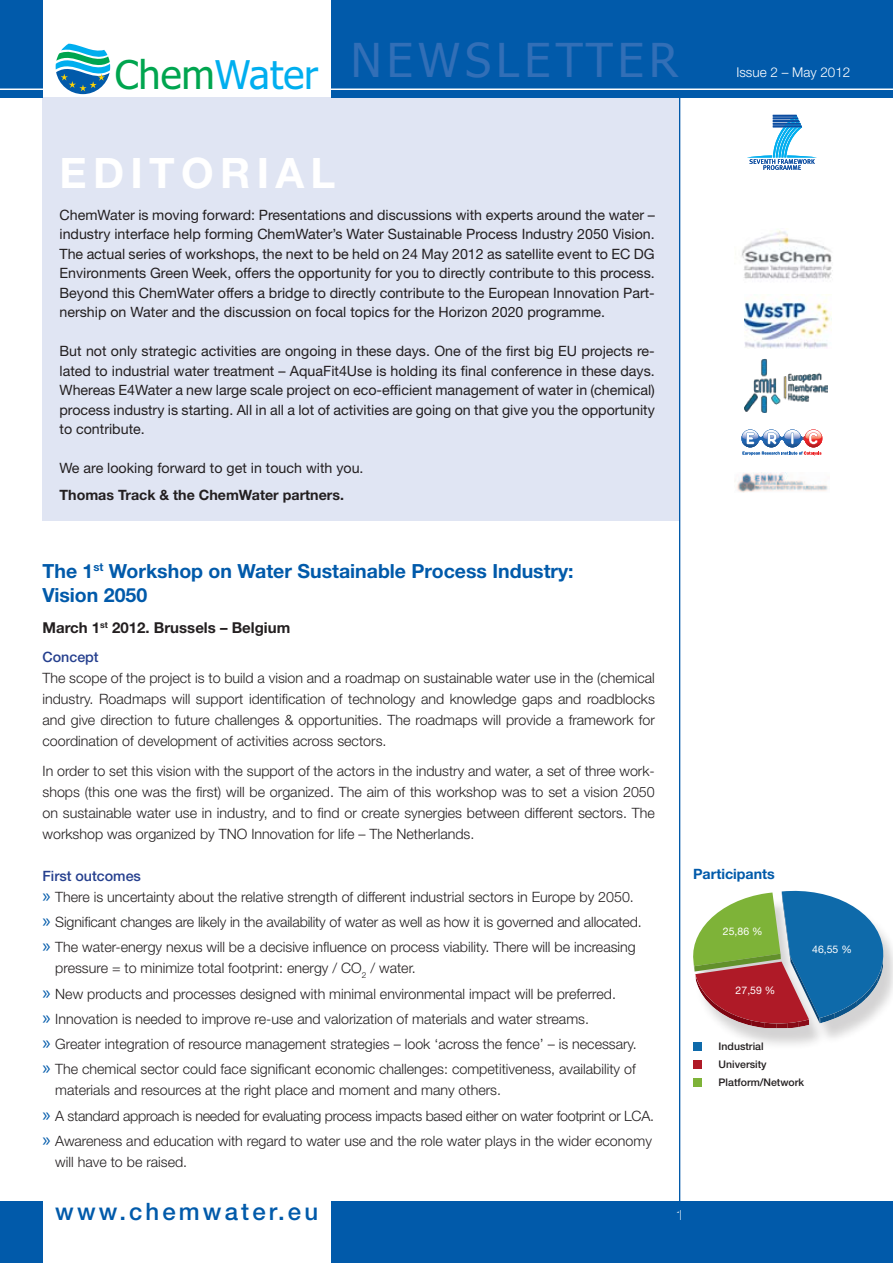
<style>
.page{position:relative;width:893px;height:1263px;background:#fff}
.page>*{position:absolute;margin:0;border:0;box-sizing:border-box;transform-origin:0 0}
.t1{font:46.5px "Tahoma";letter-spacing:.11em;color:#326fb7}
.t2{font:700 42px "Helvetica Neue";letter-spacing:.15em;color:#fff}
.t3{font:39.75px "Tahoma";color:#00aeef}
.t4{font:500 24px "Helvetica Neue";letter-spacing:.13em;color:#015aaa}
.t5{font:700 19.5px/24px "Helvetica Neue";color:#015aaa}
.t6{font:700 15px "Helvetica Neue";color:#231f20}
.t7{font:300 14.25px/21px "Helvetica Neue";color:#231f20}
.t8{font:14.25px/19.5px "Helvetica Neue";color:#231f20;text-align:justify}
.t9{font:700 14.25px "Helvetica Neue";color:#231f20}
.t10{font:700 14.25px "Helvetica Neue";color:#015aaa}
.t11{font:500 14.25px "Helvetica Neue";color:#253f8e}
.t12{font:300 14.25px "Helvetica Neue";color:#fff}
.t13{font:300 13.5px "Helvetica Neue";color:#fff}
.t14{font:500 10.5px/18px "Helvetica Neue";color:#231f20}
.t15{font:10.5px "Helvetica Neue";color:#fff}
.s1{color:#00a54f}
.s2{font-weight:500;color:#253f8e}
.s3{font-family:"Myriad Pro";font-weight:400;font-size:19.5px;color:#015aaa}
</style>
<div class="page">
<div style="left:43px;top:98px;width:637px;height:421px;background:#e0e5f3"></div>
<img style="left:737px;top:473px;width:91px;height:20px">
<div style="left:331px;top:0;width:562px;height:97px;background:#015aaa"></div>
<div style="left:331px;top:1201px;width:562px;height:62px;background:#015aaa"></div>
<div style="left:0;top:0;width:43px;height:97px;background:#015aaa"></div>
<div style="left:0;top:1201px;width:43px;height:62px;background:#015aaa"></div>
<svg style="left:747px;top:115px;width:70px;height:55px"></svg>
<hr style="left:679px;top:97px;width:1px;height:1166px;background:#015aaa">
<svg style="left:741px;top:429px;width:18px;height:18px"></svg>
<svg style="left:742px;top:430px;width:80px;height:25px"></svg>
<img style="left:744px;top:298px;width:87px;height:51px">
<img style="left:741px;top:230px;width:92px;height:49px">
<img style="left:744px;top:359px;width:83px;height:53px">
<hr style="left:0;top:89px;width:893px;height:1px;background:#fff">
<div style="left:693px;top:895px;width:200px;height:155px;background:#231f20;opacity:.2"></div>
<svg style="left:693px;top:890px;width:194px;height:138px"></svg>
<div style="left:693px;top:1042px;width:9px;height:8px;background:#0e6aaa"></div>
<div style="left:693px;top:1060px;width:9px;height:8px;background:#af1a27"></div>
<div style="left:693px;top:1078px;width:9px;height:8px;background:#7eb338"></div>
<svg style="left:56px;top:44px;width:54px;height:50px"></svg>
<h3 class="t3" style="left:115px;top:49px;width:205px"><span class="s1">CHEM</span>WATER</h3>
<h1 class="t1" style="left:351px;top:31px;width:329px">NEWSLETTER</h1>
<p class="t13" style="left:736px;top:64px;width:116px">Issue 2 – May 2012</p>
<h2 class="t2" style="left:60px;top:147px;width:277px">Editorial</h2>
<p class="t8" style="left:60px;top:205px;width:597px">ChemWater is moving forward: Presentations and discussions with experts around the water – industry interface help forming ChemWater’s Water Sustainable Process Industry 2050 Vision.<br>The actual series of workshops, the next to be held on 24 May 2012 as satellite event to EC DG Environments Green Week, offers the opportunity for you to directly contribute to this process.<br>Beyond this ChemWater offers a bridge to directly contribute to the European Innovation Part&shy;nership on Water and the discussion on focal topics for the Horizon 2020 programme.</p>
<p class="t8" style="left:60px;top:341px;width:597px">But not only strategic activities are ongoing in these days. One of the first big EU projects re&shy;lated to industrial water treatment – AquaFit4Use is holding its final conference in these days.<br>Whereas E4Water a new large scale project on eco-efficient management of water in (chemical) process industry is starting. All in all a lot of activities are going on that give you the opportunity to contribute.</p>
<p class="t8" style="left:60px;top:458px;width:306px">We are looking forward to get in touch with you.</p>
<p class="t9" style="left:60px;top:486px;width:286px">Thomas Track &amp; the ChemWater partners.</p>
<h3 class="t5" style="left:43px;top:558px;width:533px">The 1<sup>st</sup> Workshop on Water Sustainable Process Industry:<br>Vision 2050</h3>
<p class="t6" style="left:43px;top:618px;width:249px">March 1<sup>st</sup> 2012. Brussels – Belgium</p>
<p class="t11" style="left:43px;top:649px;width:58px">Concept</p>
<p class="t7" style="left:43px;top:667px;width:614px;text-align:justify">The scope of the project is to build a vision and a roadmap on sustainable water use in the (chemical industry. Roadmaps will support identification of technology and knowledge gaps and roadblocks and give direction to future challenges &amp; opportunities. The roadmaps will provide a framework for coordination of development of activities across sectors.</p>
<p class="t7" style="left:43px;top:760px;width:614px;text-align:justify">In order to set this vision with the support of the actors in the industry and water, a set of three work&shy;shops (this one was the first) will be organized. The aim of this workshop was to set a vision 2050 on sustainable water use in industry, and to find or create synergies between different sectors. The workshop was organized by TNO Innovation for life – The Netherlands.</p>
<p class="t7" style="left:43px;top:865px;width:593px"><span class="s2">First outcomes<br></span><span class="s3">»</span> There is uncertainty about the relative strength of different industrial sectors in Europe by 2050.</p>
<p class="t7" style="left:43px;top:909px;width:601px;line-height:25.2px"><span class="s3">»</span> Significant changes are likely in the availability of water as well as how it is governed and allocated. <span class="s3">»</span> The water-energy nexus will be a decisive influence on process viability. There will be increasing</p>
<p class="t7" style="left:43px;top:955px;width:596px;line-height:25.2px;text-indent:13px">pressure = to minimize total footprint: energy / CO<sub>2</sub> / water.<br><span class="s3">»</span> New products and processes designed with minimal environmental impact will be preferred.<br><span class="s3">»</span> Innovation is needed to improve re-use and valorization of materials and water streams.<br><span class="s3">»</span> Greater integration of resource management strategies – look ‘across the fence’ – is necessary. <span class="s3">»</span> The chemical sector could face significant economic challenges: competitiveness, availability of</p>
<p class="t7" style="left:43px;top:1077px;width:613px;line-height:25.2px;text-indent:13px">materials and resources at the right place and moment and many others.<br><span class="s3">»</span> A standard approach is needed for evaluating process impacts based either on water footprint or LCA. <span class="s3">»</span> Awareness and education with regard to water use and the role water plays in the wider economy</p>
<p class="t7" style="left:55px;top:1151px;width:133px">will have to be raised.</p>
<h3 class="t4" style="left:55px;top:1197px;width:264px">www.chemwater.eu</h3>
<p class="t10" style="left:693px;top:865px;width:83px">Participants</p>
<p class="t15" style="left:723px;top:925px;width:41px">25,86 %</p>
<p class="t15" style="left:736px;top:984px;width:41px">27,59 %</p>
<p class="t15" style="left:812px;top:943px;width:41px">46,55 %</p>
<p class="t14" style="left:719px;top:1037px;width:87px">Industrial<br>University<br>Platform/Network</p>
<p class="t12" style="left:676px;top:1206px;width:9px">1</p>
</div>
